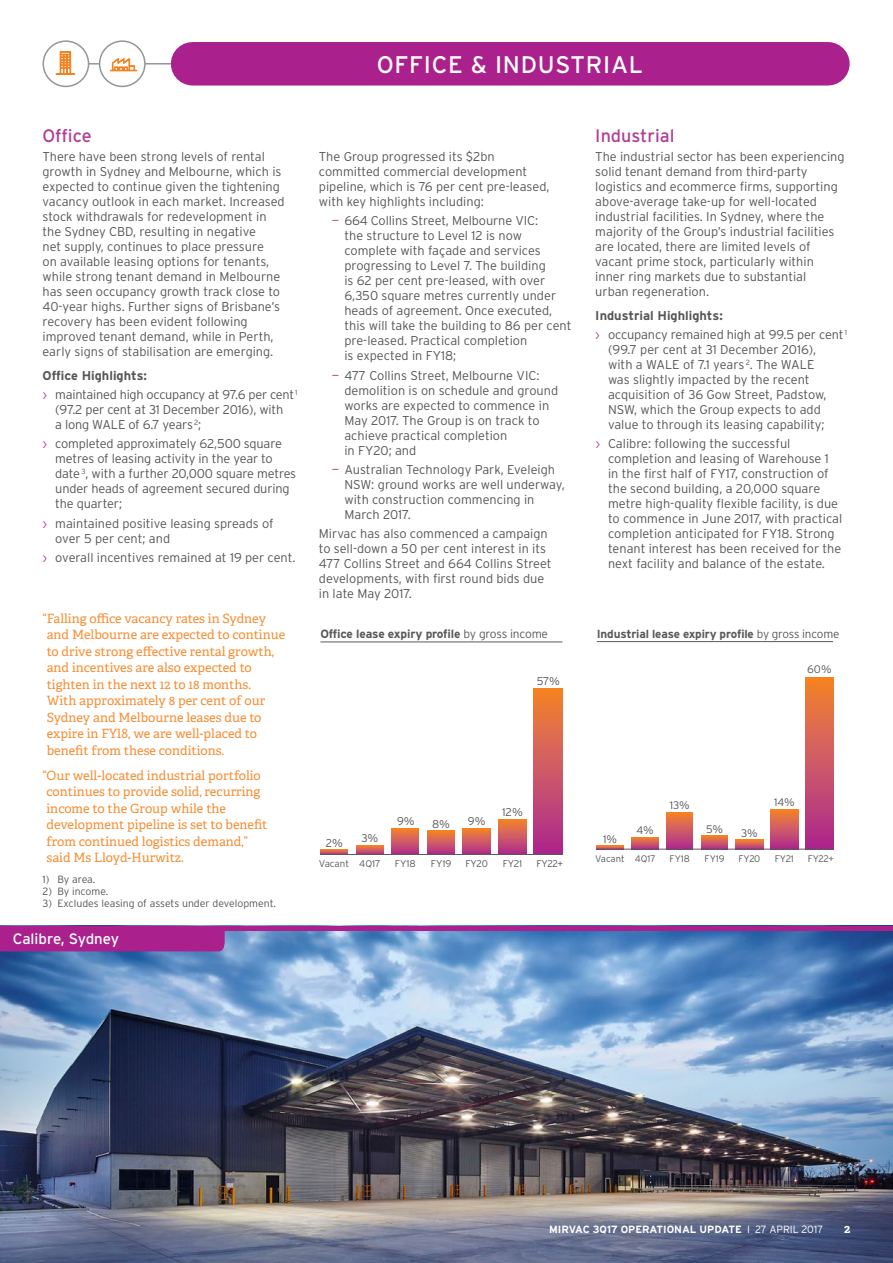
<style>
.page{position:relative;width:893px;height:1263px;background:#fff}
.page>*{position:absolute;margin:0;border:0;box-sizing:border-box;transform-origin:0 0}
.t1{font:24px "Interstate";letter-spacing:.03em;color:#fff}
.t2{font:18px "Interstate";color:#af3e97}
.t3{font:15px "Interstate";color:#fff}
.t4{font:300 12.75px/15px "Interstate";color:#565659}
.t5{font:12.75px/16.5px "Adelle";color:#f78d33}
.t6{font:300 12.75px/19.2px "Interstate";letter-spacing:-.02em;color:#565659}
.t7{font:700 12px "Interstate";letter-spacing:-.015em;color:#58595b}
.t8{font:700 12px "Adelle";color:#fff}
.t9{font:700 11.7px "Interstate";letter-spacing:-.015em;color:#58595b}
.t10{font:300 11.25px "Interstate";color:#58595b}
.t11{font:300 10.95px "Interstate";color:#58595b}
.t12{font:300 10.5px "Interstate";color:#565659}
.t13{font:700 10.5px "Interstate";color:#fff}
.t14{font:300 9.75px "Interstate";letter-spacing:-.005em;color:#58595b}
.t15{font:300 9.45px "Interstate";letter-spacing:-.005em;color:#58595b}
.s1{font-weight:700}
.s2{color:#af3e97}
.s3{font-weight:300}
</style>
<div class="page">
<hr style="left:88px;top:63px;width:91px;height:2px;background:#939598">
<div style="left:43px;top:40px;width:46px;height:47px;border:2px solid #939598;border-radius:50%"></div>
<svg style="left:56px;top:51px;width:19px;height:24px"></svg>
<div style="left:100px;top:41px;width:45px;height:45px;background:#fff;border-radius:50%"></div>
<div style="left:99px;top:40px;width:47px;height:47px;border:2px solid #939598;border-radius:50%"></div>
<svg style="left:110px;top:58px;width:27px;height:13px"></svg>
<img style="left:0;top:930px;width:893px;height:333px">
<div style="left:193px;top:42px;width:635px;height:44px;background:#aa218e"></div>
<div style="left:534px;top:688px;width:28px;height:166px;background:linear-gradient(to bottom,#f4862e,#ab2994)"></div>
<svg style="left:498px;top:819px;width:29px;height:35px"></svg>
<div style="left:463px;top:828px;width:28px;height:26px;background:linear-gradient(to bottom,#f4872d,#b1318d)"></div>
<svg style="left:427px;top:831px;width:28px;height:23px"></svg>
<div style="left:392px;top:828px;width:27px;height:26px;background:linear-gradient(to bottom,#f4872d,#b1318d)"></div>
<svg style="left:356px;top:845px;width:27px;height:9px"></svg>
<svg style="left:320px;top:849px;width:27px;height:5px"></svg>
<hr style="left:320px;top:854px;width:242px;height:1px;background:#58595b">
<hr style="left:320px;top:642px;width:242px;height:1px;background:#58595b">
<div style="left:805px;top:678px;width:28px;height:171px;background:linear-gradient(to bottom,#f3862e,#aa2895)"></div>
<div style="left:770px;top:809px;width:28px;height:40px;background:linear-gradient(to bottom,#f3872e,#ae2d90)"></div>
<svg style="left:736px;top:840px;width:27px;height:9px"></svg>
<svg style="left:701px;top:835px;width:27px;height:14px"></svg>
<svg style="left:666px;top:812px;width:27px;height:37px"></svg>
<svg style="left:632px;top:837px;width:26px;height:12px"></svg>
<svg style="left:597px;top:846px;width:26px;height:3px"></svg>
<hr style="left:597px;top:849px;width:236px;height:1px;background:#58595b">
<hr style="left:597px;top:641px;width:236px;height:1px;background:#58595b">
<hr style="left:0;top:926px;width:893px;height:4px;background:#aa218e">
<div style="left:0;top:930px;width:225px;height:21px;background:#aa218e"></div>
<h2 class="t2" style="left:43px;top:125px;width:51px">Office</h2>
<p class="t4" style="left:43px;top:149px;width:244px">There have been strong levels of rental growth in Sydney and Melbourne, which is expected to continue given the tightening vacancy outlook in each market. Increased stock withdrawals for redevelopment in the Sydney CBD, resulting in negative<br>net supply, continues to place pressure<br>on available leasing options for tenants, while strong tenant demand in Melbourne has seen occupancy growth track close to 40-year highs. Further signs of Brisbane’s recovery has been evident following improved tenant demand, while in Perth, early signs of stabilisation are emerging.</p>
<p class="t6" style="left:43px;top:365px;width:257px"><span class="s1">Office Highlights:<br></span><span class="s2">›</span> maintained high occupancy at 97.6 per cent <sup>1</sup></p>
<p class="t4" style="left:55px;top:402px;width:230px">(97.2 per cent at 31 December 2016), with a long WALE of 6.7 years <sup>2</sup>;</p>
<p class="t4" style="left:55px;top:436px;width:242px;text-indent:-13px"><span class="s2">›</span> completed approximately 62,500 square metres of leasing activity in the year to date <sup>3</sup>, with a further 20,000 square metres under heads of agreement secured during the quarter;</p>
<p class="t4" style="left:55px;top:515px;width:220px;text-indent:-13px"><span class="s2">›</span> maintained positive leasing spreads of over 5 per cent; and</p>
<p class="t4" style="left:43px;top:550px;width:254px"><span class="s2">›</span> overall incentives remained at 19 per cent.</p>
<p class="t5" style="left:47px;top:609px;width:240px;text-indent:-4px">“Falling office vacancy rates in Sydney and Melbourne are expected to continue to drive strong effective rental growth, and incentives are also expected to tighten in the next 12 to 18 months.<br>With approximately 8 per cent of our Sydney and Melbourne leases due to expire in FY18, we are well-placed to benefit from these conditions.</p>
<p class="t5" style="left:47px;top:766px;width:222px;text-indent:-4px">“Our well-located industrial portfolio continues to provide solid, recurring income to the Group while the development pipeline is set to benefit from continued logistics demand,” said Ms Lloyd-Hurwitz.</p>
<p class="t12" style="left:43px;top:872px;width:54px">1) By area.</p>
<p class="t12" style="left:43px;top:884px;width:67px">2) By income.</p>
<p class="t12" style="left:43px;top:896px;width:235px">3) Excludes leasing of assets under development.</p>
<p class="t3" style="left:13px;top:929px;width:108px">Calibre, Sydney</p>
<h1 class="t1" style="left:377px;top:50px;width:268px">OFFICE &amp; INDUSTRIAL</h1>
<p class="t4" style="left:319px;top:149px;width:232px">The Group progressed its $2bn committed commercial development pipeline, which is 76 per cent pre-leased, with key highlights including:</p>
<p class="t4" style="left:344px;top:213px;width:229px;text-indent:-13px"><span class="s2">—</span> 664 Collins Street, Melbourne VIC:<br>the structure to Level 12 is now complete with façade and services progressing to Level 7. The building<br>is 62 per cent pre-leased, with over 6,350 square metres currently under heads of agreement. Once executed, this will take the building to 86 per cent pre-leased. Practical completion<br>is expected in FY18;</p>
<p class="t4" style="left:344px;top:368px;width:215px;text-indent:-13px"><span class="s2">—</span> 477 Collins Street, Melbourne VIC: demolition is on schedule and ground works are expected to commence in<br>May 2017. The Group is on track to achieve practical completion<br>in FY20; and</p>
<p class="t4" style="left:344px;top:462px;width:222px;text-indent:-13px"><span class="s2">—</span> Australian Technology Park, Eveleigh<br>NSW: ground works are well underway, with construction commencing in<br>March 2017.</p>
<p class="t4" style="left:319px;top:526px;width:234px">Mirvac has also commenced a campaign to sell-down a 50 per cent interest in its 477 Collins Street and 664 Collins Street developments, with first round bids due in late May 2017.</p>
<p class="t7" style="left:320px;top:627px;width:229px">Office lease expiry profile <span class="s3">by gross income</span></p>
<p class="t10" style="left:537px;top:674px;width:25px">57%</p>
<h2 class="t2" style="left:595px;top:125px;width:81px">Industrial</h2>
<p class="t4" style="left:595px;top:149px;width:251px">The industrial sector has been experiencing solid tenant demand from third-party logistics and ecommerce firms, supporting above-average take-up for well-located industrial facilities. In Sydney, where the majority of the Group’s industrial facilities are located, there are limited levels of vacant prime stock, particularly within inner ring markets due to substantial<br>urban regeneration.</p>
<p class="t4" style="left:595px;top:305px;width:253px;line-height:19.2px"><span class="s1">Industrial Highlights:<br></span><span class="s2">›</span> occupancy remained high at 99.5 per cent <sup>1</sup></p>
<p class="t4" style="left:608px;top:342px;width:220px">(99.7 per cent at 31 December 2016), with a WALE of 7.1 years <sup>2</sup>. The WALE was slightly impacted by the recent acquisition of 36 Gow Street, Padstow, NSW, which the Group expects to add value to through its leasing capability;</p>
<p class="t4" style="left:608px;top:436px;width:236px;text-indent:-13px"><span class="s2">›</span> Calibre: following the successful completion and leasing of Warehouse 1 in the first half of FY17, construction of the second building, a 20,000 square metre high-quality flexible facility, is due to commence in June 2017, with practical completion anticipated for FY18. Strong tenant interest has been received for the next facility and balance of the estate.</p>
<p class="t9" style="left:597px;top:627px;width:244px">Industrial lease expiry profile <span class="s3">by gross income</span></p>
<p class="t11" style="left:807px;top:663px;width:26px">60%</p>
<p class="t10" style="left:326px;top:836px;width:19px">2%</p>
<p class="t14" style="left:319px;top:858px;width:32px">Vacant</p>
<p class="t10" style="left:361px;top:831px;width:18px">3%</p>
<p class="t10" style="left:397px;top:814px;width:19px">9%</p>
<p class="t10" style="left:468px;top:814px;width:19px">9%</p>
<p class="t10" style="left:432px;top:817px;width:19px">8%</p>
<p class="t10" style="left:502px;top:805px;width:22px">12%</p>
<p class="t14" style="left:359px;top:858px;width:23px">4Q17</p>
<p class="t14" style="left:395px;top:858px;width:22px">FY18</p>
<p class="t14" style="left:431px;top:858px;width:22px">FY19</p>
<p class="t14" style="left:465px;top:858px;width:24px">FY20</p>
<p class="t14" style="left:503px;top:858px;width:21px">FY21</p>
<p class="t14" style="left:536px;top:858px;width:28px">FY22+</p>
<p class="t11" style="left:603px;top:833px;width:16px">1%</p>
<p class="t15" style="left:595px;top:852px;width:31px">Vacant</p>
<p class="t11" style="left:637px;top:824px;width:19px">4%</p>
<p class="t11" style="left:670px;top:799px;width:22px">13%</p>
<p class="t11" style="left:706px;top:823px;width:19px">5%</p>
<p class="t11" style="left:741px;top:826px;width:18px">3%</p>
<p class="t11" style="left:774px;top:796px;width:22px">14%</p>
<p class="t15" style="left:635px;top:852px;width:22px">4Q17</p>
<p class="t15" style="left:669px;top:852px;width:22px">FY18</p>
<p class="t15" style="left:704px;top:852px;width:22px">FY19</p>
<p class="t15" style="left:738px;top:852px;width:23px">FY20</p>
<p class="t15" style="left:775px;top:852px;width:20px">FY21</p>
<p class="t15" style="left:808px;top:852px;width:28px">FY22+</p>
<p class="t13" style="left:549px;top:1223px;width:275px">MIRVAC 3Q17 OPERATIONAL UPDATE <span class="s3">I 27 APRIL 2017</span></p>
<p class="t8" style="left:844px;top:1220px;width:8px">2</p>
</div>
